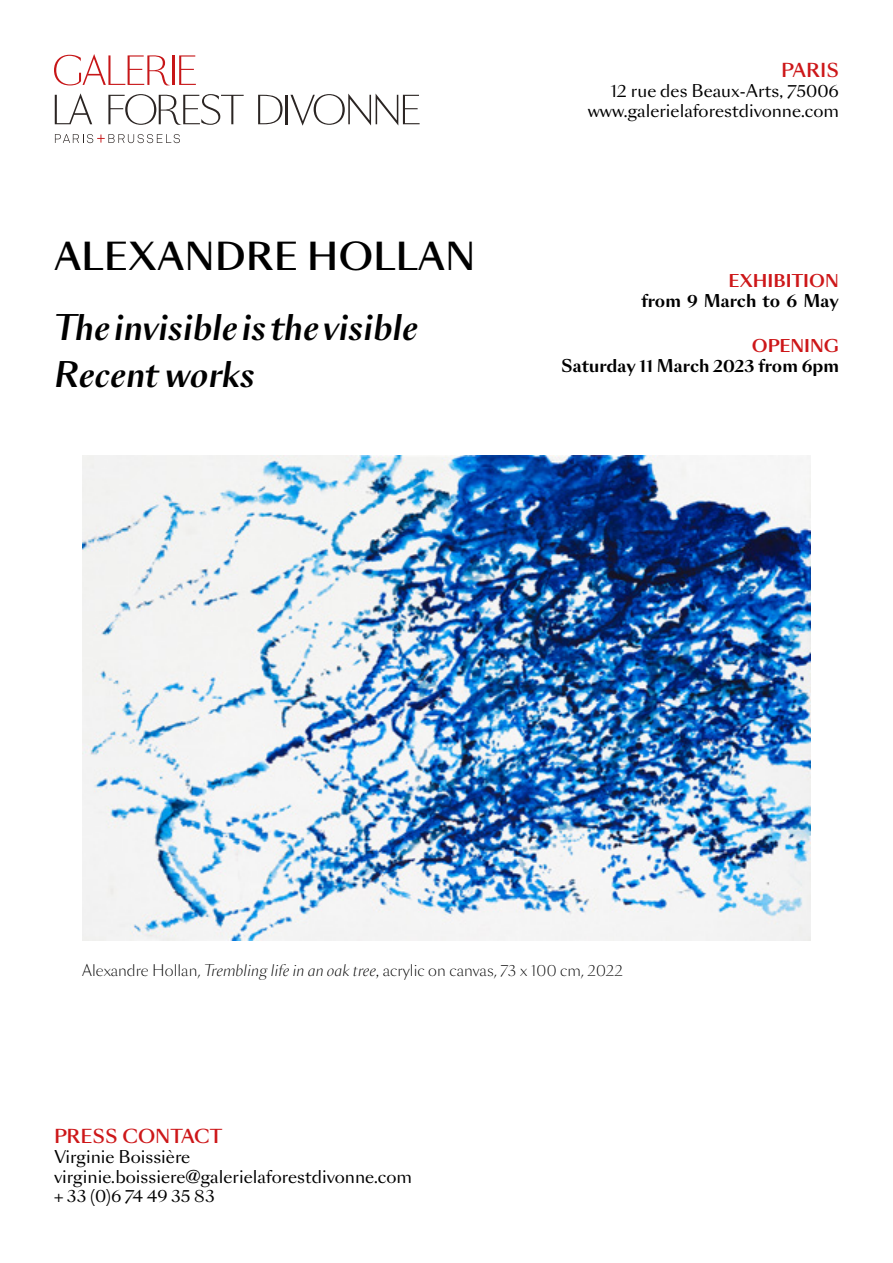
<style>
.page{position:relative;width:893px;height:1263px;background:#fff}
.page>*{position:absolute;margin:0;border:0;box-sizing:border-box;transform-origin:0 0}
.t1{font:500 36px "Sang Bleu Sans";color:#000}
.t2{font:italic 500 33px "Sang Bleu Sans";color:#000}
.t3{font:500 18px "Sang Bleu Sans";color:#cd1719}
.t4{font:16.5px/19.8px "Sang Bleu Sans";color:#000}
.t5{font:700 16.5px "Sang Bleu Sans";color:#000}
.t6{font:700 16.5px "Sang Bleu Sans";color:#cd1719}
.t7{font:300 15px "Sang Bleu Sans";color:#000}
.s1{font-style:italic}
</style>
<div class="page">
<svg style="left:54px;top:54px;width:116px;height:31px"></svg>
<hr style="left:172px;top:55px;width:2px;height:30px;background:#c71618">
<svg style="left:179px;top:55px;width:17px;height:30px"></svg>
<svg style="left:55px;top:93px;width:37px;height:31px"></svg>
<svg style="left:108px;top:94px;width:136px;height:31px"></svg>
<svg style="left:258px;top:95px;width:25px;height:29px"></svg>
<hr style="left:285px;top:95px;width:3px;height:29px;background:#2b2523">
<svg style="left:290px;top:94px;width:130px;height:32px"></svg>
<svg style="left:55px;top:134px;width:125px;height:9px"></svg>
<img style="left:82px;top:456px;width:729px;height:484px">
<h1 class="t1" style="left:54px;top:234px;width:423px">ALEXANDRE HOLLAN</h1>
<h2 class="t2" style="left:54px;top:306px;width:365px">The invisible is the visible</h2>
<h2 class="t2" style="left:54px;top:353px;width:202px">Recent works</h2>
<p class="t3" style="left:781px;top:59px;width:59px">PARIS</p>
<p class="t4" style="left:588px;top:81px;width:253px;text-align:right">12 rue des Beaux-Arts, 75006 www.galerielaforestdivonne.com</p>
<p class="t6" style="left:728px;top:270px;width:112px">EXHIBITION</p>
<p class="t5" style="left:642px;top:290px;width:199px">from 9 March to 6 May</p>
<p class="t6" style="left:752px;top:335px;width:89px">OPENING</p>
<p class="t5" style="left:561px;top:355px;width:279px">Saturday 11 March 2023 from 6pm</p>
<p class="t7" style="left:82px;top:960px;width:542px">Alexandre Hollan, <span class="s1">Trembling life in an oak tree,</span> acrylic on canvas, 73 x 100 cm, 2022</p>
<p class="t3" style="left:54px;top:1124px;width:170px">PRESS CONTACT</p>
<p class="t4" style="left:54px;top:1147px;width:360px">Virginie Boissière virginie.boissiere@galerielaforestdivonne.com + 33 (0)6 74 49 35 83</p>
</div>
